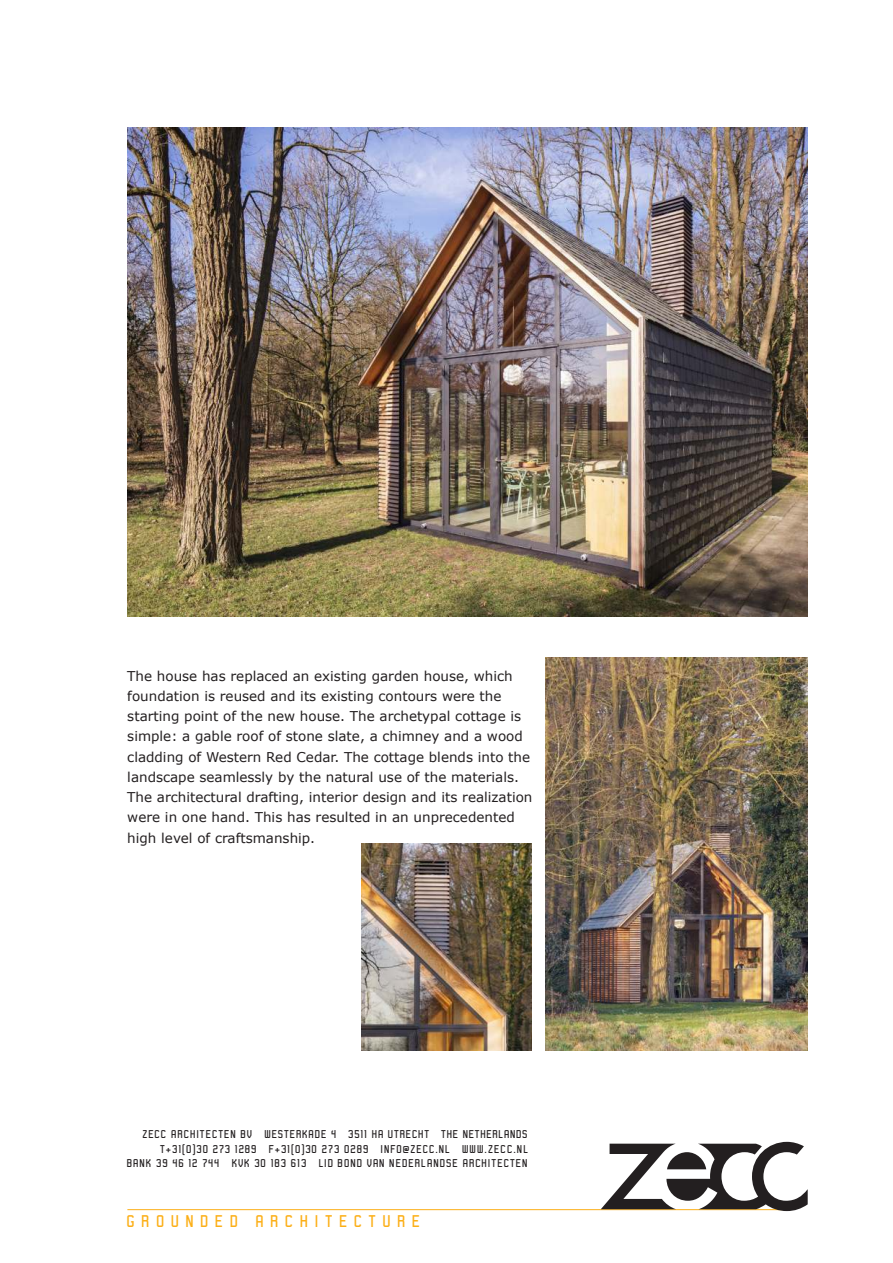
<style>
.page{position:relative;width:893px;height:1263px;background:#fff}
.page>*{position:absolute;margin:0;border:0;box-sizing:border-box;transform-origin:0 0}
.t1{font:18px "Robust ICG";color:#fcaf17}
.t2{font:13.5px/20.2px "Verdana";color:#231f20}
.t3{font:12px/14.7px "Robust ICG";letter-spacing:.03em;color:#231f20;text-align:right}
</style>
<div class="page">
<hr style="left:127px;top:1209px;width:660px;height:1px;background:#fcaf17">
<svg style="left:601px;top:1142px;width:207px;height:69px"></svg>
<img style="left:128px;top:128px;width:680px;height:489px">
<img style="left:545px;top:658px;width:263px;height:392px">
<img style="left:361px;top:843px;width:170px;height:207px">
<p class="t2" style="left:127px;top:667px;width:407px">The house has replaced an existing garden house, which foundation is reused and its existing contours were the starting point of the new house. The archetypal cottage is simple: a gable roof of stone slate, a chimney and a wood cladding of Western Red Cedar. The cottage blends into the landscape seamlessly by the natural use of the materials.<br>The architectural drafting, interior design and its realization were in one hand. This has resulted in an unprecedented high level of craftsmanship.</p>
<p class="t3" style="left:142px;top:1127px;width:388px">ZECC ARCHITECTEN BV WESTERKADE 4 3511 HA UTRECHT THE NETHERLANDS<br>T+31(0)30 273 1289 F+31(0)30 273 0289 INFO@ZECC.NL WWW.ZECC.NL</p>
<p class="t3" style="left:126px;top:1157px;width:403px">BANK 39 46 12 744 KVK 30 183 613 LID BOND VAN NEDERLANDSE ARCHITECTEN</p>
<h1 class="t1" style="left:126px;top:1213px;width:296px">G R O U N D E D A R C H I T E C T U R E</h1>
</div>
